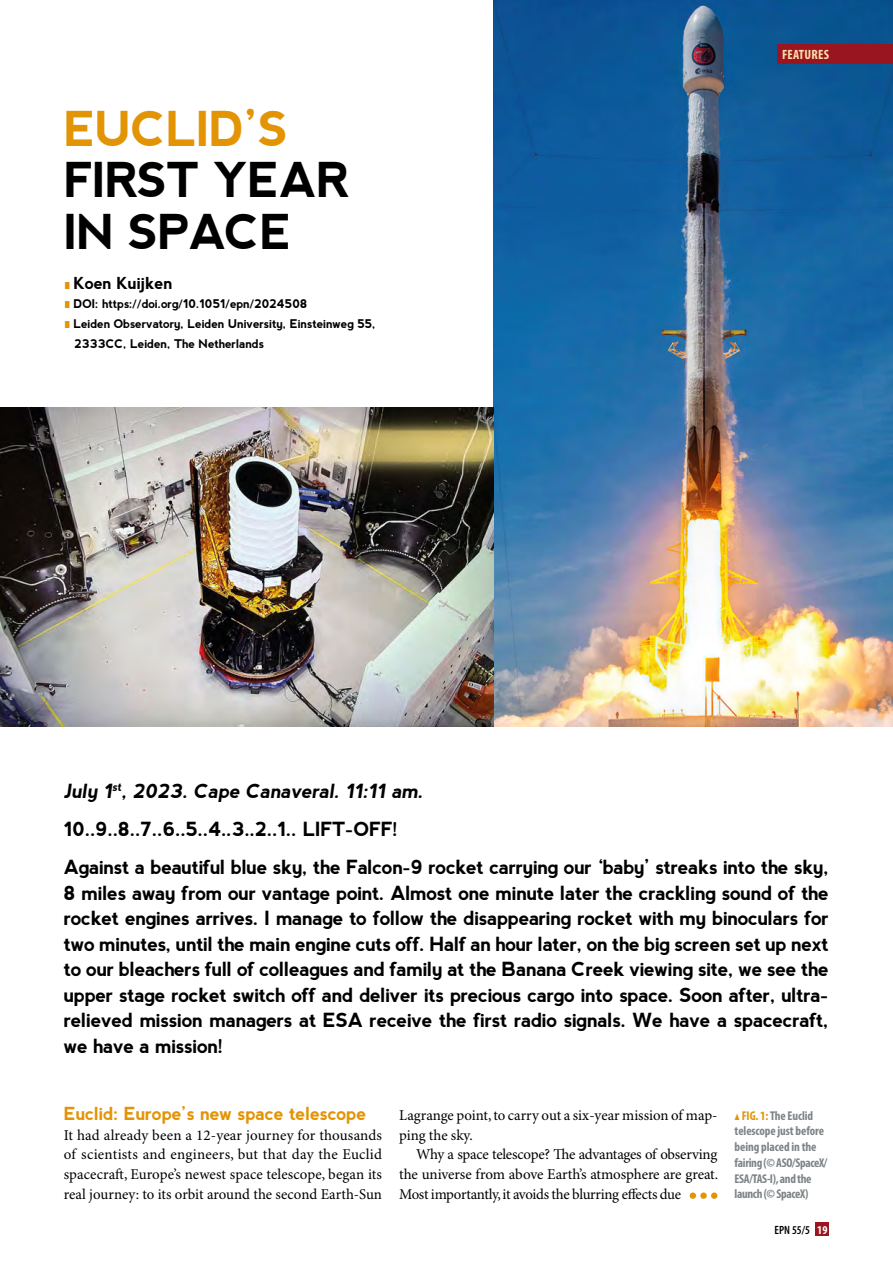
<style>
.page{position:relative;width:893px;height:1263px;background:#fff}
.page>*{position:absolute;margin:0;border:0;box-sizing:border-box;transform-origin:0 0}
.t1{font:700 48px/51.9px "nevis";letter-spacing:-.025em;color:#000}
.t2{font:700 48px "nevis";letter-spacing:-.025em;color:#e39405}
.t3{font:700 19.5px/25.5px "nevis";letter-spacing:-.025em;color:#000}
.t4{font:700 18px "nevis";letter-spacing:-.015em;color:#e39405}
.t5{font:700 16.5px "nevis";letter-spacing:-.015em;color:#000}
.t6{font:15px/19.8px "Minion Pro";letter-spacing:-.005em;color:#000;text-align:justify}
.t7{font:700 condensed 13.5px "Myriad Pro";letter-spacing:.02em;color:#fedea9}
.t8{font:700 condensed 12.75px/15.8px "Myriad Pro";letter-spacing:-.01em;color:#7d8386}
.t9{font:700 12px "nevis";letter-spacing:-.015em;color:#000}
.t10{font:600 condensed 12px "Myriad Pro";color:#000}
.s1{font-family:"Myriad Pro";font-weight:900;font-size:9.75px;color:#e39405}
.s2{color:#e39405}
.s3{font-weight:700;color:#fff}
</style>
<div class="page">
<img style="left:494px;top:0;width:399px;height:726px">
<img style="left:0;top:407px;width:494px;height:319px">
<div style="left:816px;top:1222px;width:13px;height:14px;background:#991620"></div>
<div style="left:777px;top:45px;width:116px;height:19px;background:#991620"></div>
<div style="left:690px;top:1192px;width:6px;height:7px;background:#e39405;border-radius:50%"></div>
<div style="left:700px;top:1192px;width:7px;height:7px;background:#e39405;border-radius:50%"></div>
<div style="left:711px;top:1192px;width:6px;height:7px;background:#e39405;border-radius:50%"></div>
<h1 class="t2" style="left:64px;top:101px;width:227px">EUCLID’S</h1>
<h1 class="t1" style="left:64px;top:154px;width:287px">FIRST YEAR<br>IN SPACE</h1>
<p class="t5" style="left:64px;top:273px;width:110px"><span class="s1">l</span>Koen Kuijken</p>
<p class="t9" style="left:64px;top:297px;width:245px"><span class="s1">l</span>DOI: https://doi.org/10.1051/epn/2024508</p>
<p class="t9" style="left:64px;top:317px;width:313px"><span class="s1">l</span>Leiden Observatory, Leiden University, Einsteinweg 55,</p>
<p class="t9" style="left:74px;top:337px;width:191px">2333CC, Leiden, The Netherlands</p>
<p class="t7" style="left:782px;top:47px;width:49px">FEATURES</p>
<p class="t3" style="left:64px;top:771px;width:767px;line-height:38.2px">July 1<sup>st</sup>, 2023. Cape Canaveral. 11:11 am.<br>10..9..8..7..6..5..4..3..2..1.. LIFT-OFF!<br>Against a beautiful blue sky, the Falcon-9 rocket carrying our ‘baby’ streaks into the sky,</p>
<p class="t3" style="left:64px;top:880px;width:767px;text-align:justify">8 miles away from our vantage point. Almost one minute later the crackling sound of the rocket engines arrives. I manage to follow the disappearing rocket with my binoculars for two minutes, until the main engine cuts off. Half an hour later, on the big screen set up next to our bleachers full of colleagues and family at the Banana Creek viewing site, we see the upper stage rocket switch off and deliver its precious cargo into space. Soon after, ultra&shy;relieved mission managers at ESA receive the first radio signals. We have a spacecraft, we have a mission!</p>
<p class="t4" style="left:64px;top:1103px;width:304px">Euclid: Europe’s new space telescope</p>
<p class="t6" style="left:64px;top:1125px;width:320px">It had already been a 12-year journey for thousands of scientists and engineers, but that day the Euclid spacecraft, Europe’s newest space telescope, began its real journey: to its orbit around the second Earth-Sun</p>
<p class="t6" style="left:399px;top:1106px;width:320px">Lagrange point, to carry out a six-year mission of map&shy;ping the sky.</p>
<p class="t6" style="left:399px;top:1145px;width:321px;text-indent:17px">Why a space telescope? The advantages of observing the universe from above Earth’s atmosphere are great.<br>Most importantly, it avoids the blurring effects due</p>
<p class="t8" style="left:735px;top:1108px;width:94px"><span class="s2">▲ FIG. 1:</span> The Euclid telescope just before being placed in the fairing (© ASO/SpaceX/<br>ESA/TAS-I), and the launch (© SpaceX)</p>
<p class="t10" style="left:774px;top:1223px;width:54px">EPN 55/5 <span class="s3">19</span></p>
</div>
